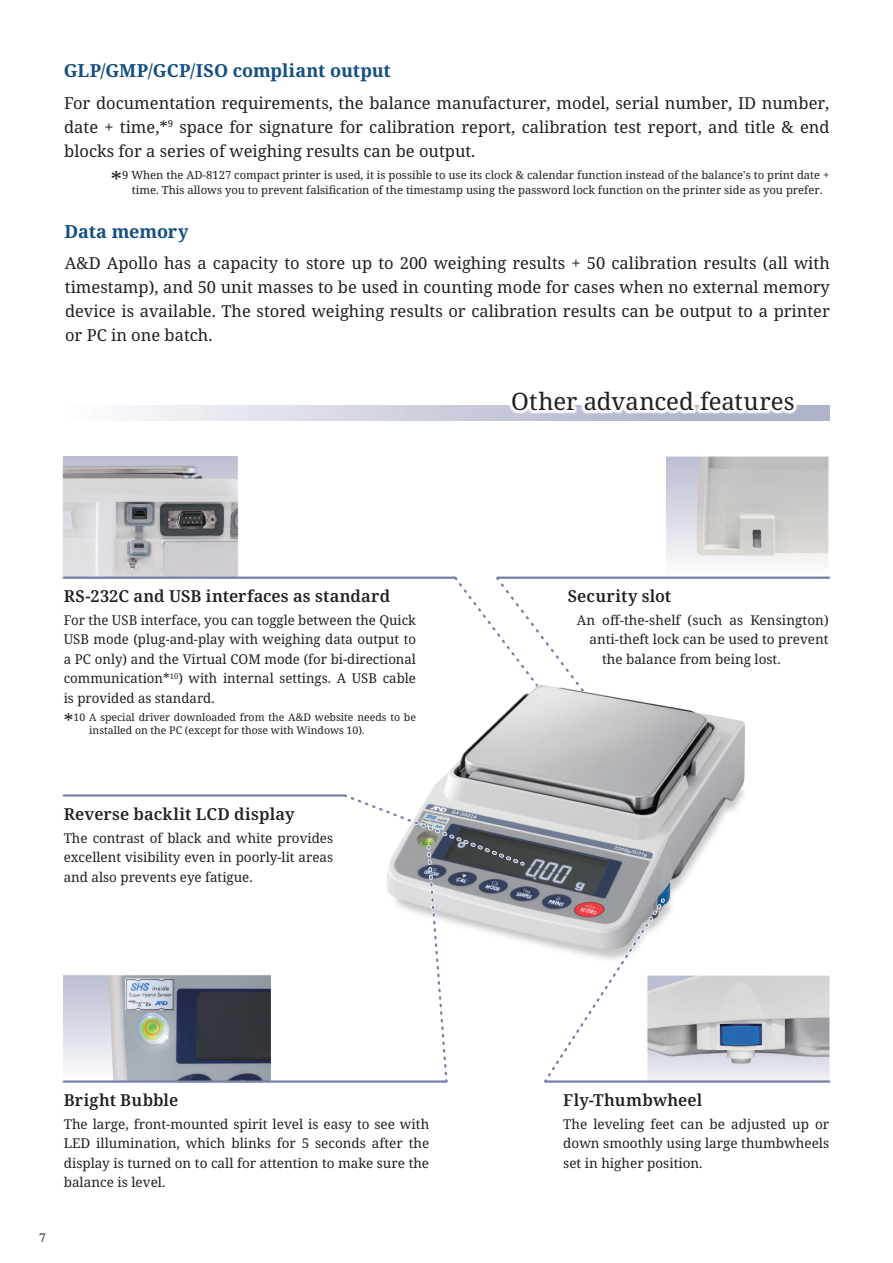
<style>
.page{position:relative;width:893px;height:1263px;background:#fff}
.page>*{position:absolute;margin:0;border:0;box-sizing:border-box;transform-origin:0 0}
.t1{font:24px "Noto Serif";color:#231f20}
.t2{font:700 18px "Noto Serif";letter-spacing:-.005em;color:#144e82}
.t3{font:16.5px/24px "Noto Serif";color:#231f20;text-align:justify}
.t4{font:600 16.5px "Noto Serif";letter-spacing:.01em;color:#231f20}
.t5{font:13.5px/19.5px "Noto Serif";color:#231f20;text-align:justify}
.t6{font:12px "Noto Serif";color:#231f20}
.t7{font:11.25px/15px "Noto Serif";color:#231f20}
.t8{font:10.5px/13.5px "Noto Serif";color:#231f20}
.s1{font-size:22.5px}
.s2{font-size:19.5px}
</style>
<div class="page">
<img style="left:62px;top:457px;width:224px;height:122px">
<img style="left:64px;top:975px;width:207px;height:105px">
<img style="left:666px;top:476px;width:162px;height:101px">
<img style="left:665px;top:975px;width:166px;height:107px">
<svg style="left:133px;top:405px;width:320px;height:15px"></svg>
<img style="left:453px;top:405px;width:377px;height:71px">
<svg style="left:452px;top:576px;width:163px;height:77px"></svg>
<img style="left:431px;top:653px;width:365px;height:359px">
<hr style="left:64px;top:577px;width:392px;height:2px;background:#7480a6">
<hr style="left:497px;top:577px;width:332px;height:2px;background:#7480a6">
<hr style="left:64px;top:1080px;width:382px;height:3px;background:#7480a6">
<svg style="left:542px;top:900px;width:123px;height:183px"></svg>
<hr style="left:545px;top:1080px;width:284px;height:3px;background:#7480a6">
<svg style="left:344px;top:792px;width:179px;height:289px"></svg>
<hr style="left:64px;top:794px;width:281px;height:3px;background:#7480a6">
<h2 class="t2" style="left:64px;top:58px;width:329px">GLP/GMP/GCP/ISO compliant output</h2>
<p class="t3" style="left:64px;top:91px;width:767px">For documentation requirements, the balance manufacturer, model, serial number, ID number, date + time,*<sup>9</sup> space for signature for calibration report, calibration test report, and title &amp; end blocks for a series of weighing results can be output.</p>
<p class="t7" style="left:132px;top:168px;width:699px;text-indent:-21px"><span class="s1">*</span>9 When the AD-8127 compact printer is used, it is possible to use its clock &amp; calendar function instead of the balance's to print date + time. This allows you to prevent falsification of the timestamp using the password lock function on the printer side as you prefer.</p>
<h2 class="t2" style="left:65px;top:219px;width:125px">Data memory</h2>
<p class="t3" style="left:65px;top:252px;width:767px">A&amp;D Apollo has a capacity to store up to 200 weighing results + 50 calibration results (all with timestamp), and 50 unit masses to be used in counting mode for cases when no external memory device is available. The stored weighing results or calibration results can be output to a printer or PC in one batch.</p>
<p class="t4" style="left:64px;top:585px;width:328px">RS-232C and USB interfaces as standard</p>
<p class="t5" style="left:64px;top:611px;width:354px">For the USB interface, you can toggle between the Quick USB mode (plug-and-play with weighing data output to a PC only) and the Virtual COM mode (for bi-directional communication*<sup>10</sup>) with internal settings. A USB cable is provided as standard.</p>
<p class="t8" style="left:89px;top:711px;width:328px;text-indent:-26px"><span class="s2">*</span>10 A special driver downloaded from the A&amp;D website needs to be installed on the PC (except for those with Windows 10).</p>
<p class="t4" style="left:64px;top:803px;width:232px">Reverse backlit LCD display</p>
<p class="t5" style="left:64px;top:828px;width:271px">The contrast of black and white provides excellent visibility even in poorly-lit areas and also prevents eye fatigue.</p>
<h1 class="t1" style="left:511px;top:385px;width:285px">Other advanced features</h1>
<p class="t4" style="left:568px;top:585px;width:105px">Security slot</p>
<p class="t5" style="left:577px;top:611px;width:253px">An off-the-shelf (such as Kensington)</p>
<p class="t5" style="left:589px;top:630px;width:241px">anti-theft lock can be used to prevent</p>
<p class="t5" style="left:602px;top:650px;width:180px">the balance from being lost.</p>
<p class="t6" style="left:39px;top:1229px;width:8px">7</p>
<p class="t4" style="left:64px;top:1089px;width:116px">Bright Bubble</p>
<p class="t5" style="left:64px;top:1114px;width:367px">The large, front-mounted spirit level is easy to see with LED illumination, which blinks for 5 seconds after the display is turned on to call for attention to make sure the balance is level.</p>
<p class="t4" style="left:563px;top:1089px;width:140px">Fly-Thumbwheel</p>
<p class="t5" style="left:563px;top:1114px;width:267px">The leveling feet can be adjusted up or down smoothly using large thumbwheels set in higher position.</p>
</div>
